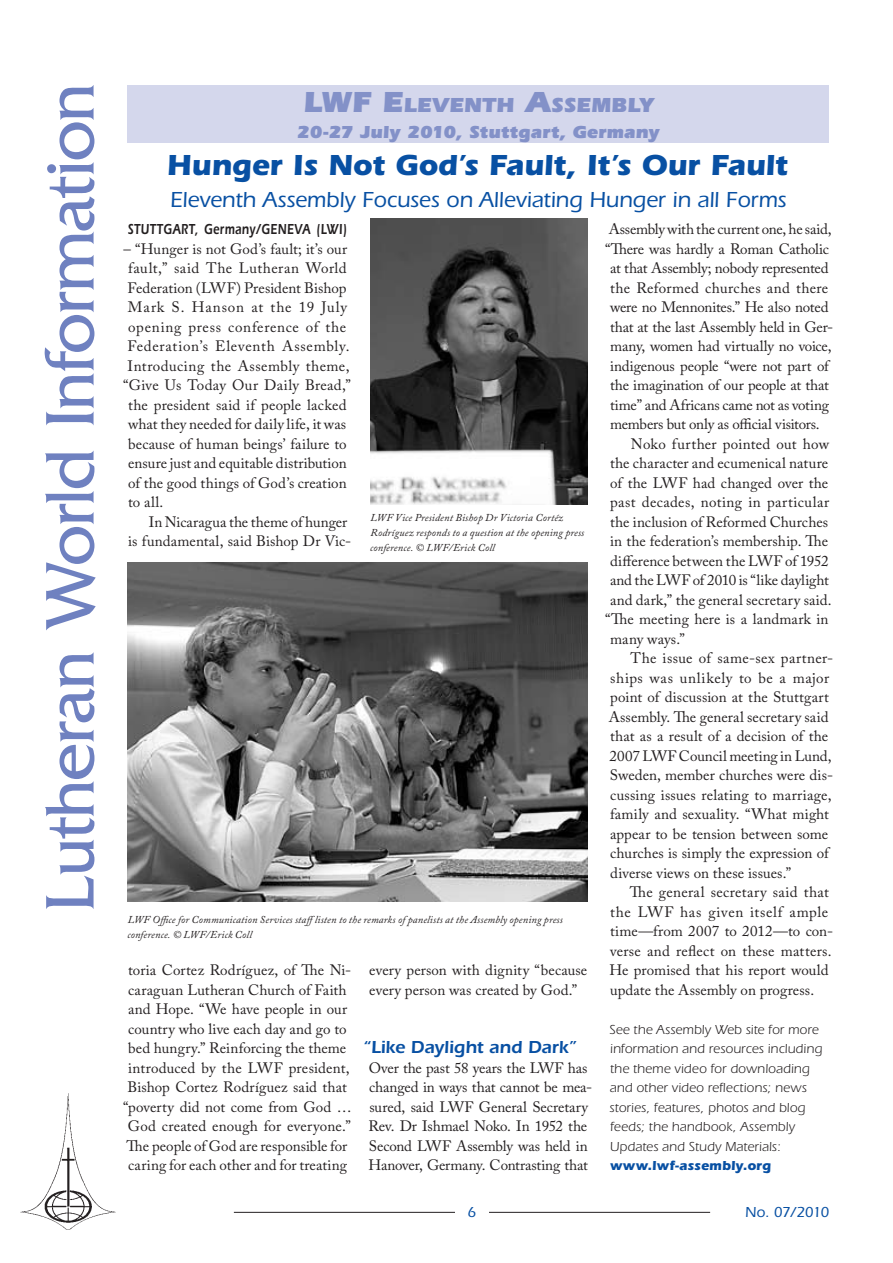
<style>
.page{position:relative;width:893px;height:1263px;background:#fff}
.page>*{position:absolute;margin:0;border:0;box-sizing:border-box;transform-origin:0 0}
.t1{font:72px "Friz Quadrata";letter-spacing:-.02em;color:#6f81c0}
.t2{font:700 30px "Itc Eras";letter-spacing:-.005em;color:#0850a3}
.t3{font:500 22.5px "Itc Eras";letter-spacing:-.005em;color:#0850a3}
.t4{font:900 21px "Itc Eras";letter-spacing:-.005em;color:#8391c8}
.t5{font:900 18px "Itc Eras";letter-spacing:-.005em;color:#8391c8}
.t6{font:600 18px "Itc Eras";letter-spacing:-.005em;color:#0850a3}
.t7{font:15px/19.5px "Adobe Caslon Pro";letter-spacing:.005em;color:#231f20}
.t8{font:15px "Adobe Caslon Pro";letter-spacing:-.015em;color:#231f20}
.t9{font:15px "Adobe Caslon Pro";letter-spacing:-.02em;color:#231f20}
.t10{font:15px "Adobe Caslon Pro";letter-spacing:.03em;color:#231f20}
.t11{font:15px "Adobe Caslon Pro";letter-spacing:.025em;color:#231f20}
.t12{font:15px "Adobe Caslon Pro";letter-spacing:.045em;color:#231f20}
.t13{font:600 15px "Itc Eras";letter-spacing:.04em;color:#231f20;scale:.75 1}
.t14{font:15px "Adobe Caslon Pro";letter-spacing:.05em;color:#231f20}
.t15{font:15px "Adobe Caslon Pro";letter-spacing:.04em;color:#231f20}
.t16{font:15px "Adobe Caslon Pro";letter-spacing:.055em;color:#231f20}
.t17{font:500 15px "Itc Eras";letter-spacing:-.05em;color:#0850a3}
.t18{font:13.5px/19.5px "Itc Eras";letter-spacing:.01em;color:#231f20}
.t19{font:700 13.5px "Itc Eras";letter-spacing:.01em;color:#0850a3}
.t20{font:italic 10.5px/15px "Adobe Caslon Pro";letter-spacing:.015em;color:#231f20}
.s1{font-size:30px}
</style>
<div class="page">
<hr style="left:489px;top:1212px;width:221px;height:1px;background:#231f20">
<hr style="left:234px;top:1212px;width:221px;height:1px;background:#231f20">
<img style="left:20px;top:1093px;width:96px;height:137px">
<div style="left:128px;top:85px;width:701px;height:57px;background:#d4d7ec"></div>
<img style="left:128px;top:563px;width:460px;height:338px">
<img style="left:370px;top:218px;width:217px;height:287px">
<h1 class="t1" style="left:30px;top:912px;width:830px;rotate:-90deg">Lutheran World Information</h1>
<h3 class="t4" style="left:303px;top:93px;width:352px"><span class="s1">LWF E</span>leventh <span class="s1">A</span>ssembly</h3>
<p class="t5" style="left:297px;top:122px;width:364px">20-27 July 2010, Stuttgart, Germany</p>
<h2 class="t2" style="left:167px;top:147px;width:622px">Hunger Is Not God’s Fault, It’s Our Fault</h2>
<h3 class="t3" style="left:170px;top:187px;width:618px">Eleventh Assembly Focuses on Alleviating Hunger in all Forms</h3>
<p class="t13" style="left:128px;top:220px;width:294px">STUTTGART, Germany/GENEVA (LWI)</p>
<p class="t7" style="left:124px;top:239px;width:225px">– “Hunger is not God’s fault; it’s our</p>
<p class="t10" style="left:128px;top:259px;width:220px">fault,” said The Lutheran World</p>
<p class="t7" style="left:128px;top:278px;width:220px">Federation (LWF) President Bishop</p>
<p class="t16" style="left:128px;top:298px;width:221px">Mark S. Hanson at the 19 July</p>
<p class="t12" style="left:128px;top:318px;width:220px">opening press conference of the</p>
<p class="t14" style="left:128px;top:337px;width:223px">Federation’s Eleventh Assembly.</p>
<p class="t10" style="left:128px;top:357px;width:224px">Introducing the Assembly theme,</p>
<p class="t7" style="left:123px;top:375px;width:229px">“Give Us Today Our Daily Bread,”</p>
<p class="t7" style="left:128px;top:395px;width:220px">the president said if people lacked</p>
<p class="t7" style="left:128px;top:414px;width:220px">what they needed for daily life, it was</p>
<p class="t7" style="left:128px;top:434px;width:220px">because of human beings’ failure to</p>
<p class="t7" style="left:128px;top:453px;width:220px">ensure just and equitable distribution</p>
<p class="t7" style="left:128px;top:473px;width:220px">of the good things of God’s creation</p>
<p class="t7" style="left:128px;top:492px;width:37px">to all.</p>
<p class="t7" style="left:149px;top:512px;width:200px">In Nicaragua the theme of hunger</p>
<p class="t7" style="left:128px;top:531px;width:224px">is fundamental, said Bishop Dr Vic-</p>
<p class="t9" style="left:609px;top:220px;width:224px">Assembly with the current one, he said,</p>
<p class="t8" style="left:605px;top:240px;width:225px">“There was hardly a Roman Catholic</p>
<p class="t8" style="left:610px;top:259px;width:220px">at that Assembly; nobody represented</p>
<p class="t7" style="left:610px;top:278px;width:220px">the Reformed churches and there</p>
<p class="t9" style="left:610px;top:298px;width:220px">were no Mennonites.” He also noted</p>
<p class="t8" style="left:610px;top:318px;width:224px">that at the last Assembly held in Ger-</p>
<p class="t8" style="left:610px;top:337px;width:223px">many, women had virtually no voice,</p>
<p class="t7" style="left:610px;top:356px;width:220px">indigenous people “were not part of</p>
<p class="t8" style="left:610px;top:376px;width:220px">the imagination of our people at that</p>
<p class="t7" style="left:610px;top:395px;width:220px">time” and Africans came not as voting</p>
<p class="t9" style="left:610px;top:415px;width:211px">members but only as official visitors.</p>
<p class="t7" style="left:631px;top:434px;width:200px">Noko further pointed out how</p>
<p class="t7" style="left:610px;top:453px;width:220px">the character and ecumenical nature</p>
<p class="t7" style="left:610px;top:473px;width:220px">of the LWF had changed over the</p>
<p class="t10" style="left:610px;top:493px;width:220px">past decades, noting in particular</p>
<p class="t7" style="left:610px;top:512px;width:220px">the inclusion of Reformed Churches</p>
<p class="t7" style="left:610px;top:531px;width:220px">in the federation’s membership. The</p>
<p class="t7" style="left:610px;top:551px;width:220px">difference between the LWF of 1952</p>
<p class="t7" style="left:610px;top:570px;width:220px">and the LWF of 2010 is “like daylight</p>
<p class="t7" style="left:610px;top:590px;width:223px">and dark,” the general secretary said.</p>
<p class="t7" style="left:605px;top:609px;width:225px">“The meeting here is a landmark in</p>
<p class="t7" style="left:610px;top:629px;width:76px">many ways.”</p>
<p class="t11" style="left:630px;top:649px;width:204px">The issue of same-sex partner-</p>
<p class="t15" style="left:610px;top:669px;width:220px">ships was unlikely to be a major</p>
<p class="t7" style="left:610px;top:687px;width:220px">point of discussion at the Stuttgart</p>
<p class="t7" style="left:609px;top:707px;width:221px">Assembly. The general secretary said</p>
<p class="t7" style="left:610px;top:726px;width:220px">that as a result of a decision of the</p>
<p class="t7" style="left:610px;top:746px;width:224px">2007 LWF Council meeting in Lund,</p>
<p class="t7" style="left:610px;top:765px;width:225px">Sweden, member churches were dis-</p>
<p class="t7" style="left:610px;top:785px;width:223px">cussing issues relating to marriage,</p>
<p class="t7" style="left:610px;top:804px;width:220px">family and sexuality. “What might</p>
<p class="t7" style="left:610px;top:824px;width:220px">appear to be tension between some</p>
<p class="t7" style="left:610px;top:843px;width:220px">churches is simply the expression of</p>
<p class="t7" style="left:610px;top:863px;width:183px">diverse views on these issues.”</p>
<p class="t11" style="left:630px;top:883px;width:201px">The general secretary said that</p>
<p class="t12" style="left:610px;top:903px;width:220px">the LWF has given itself ample</p>
<p class="t7" style="left:610px;top:921px;width:224px">time—from 2007 to 2012—to con-</p>
<p class="t7" style="left:610px;top:941px;width:223px">verse and reflect on these matters.</p>
<p class="t7" style="left:609px;top:960px;width:220px">He promised that his report would</p>
<p class="t7" style="left:610px;top:980px;width:205px">update the Assembly on progress.</p>
<p class="t18" style="left:609px;top:1019px;width:215px">See the Assembly Web site for more information and resources including the theme video for downloading and other video reflections; news stories, features, photos and blog feeds; the handbook, Assembly Updates and Study Materials:</p>
<p class="t19" style="left:610px;top:1158px;width:163px">www.lwf-assembly.org</p>
<p class="t20" style="left:370px;top:510px;width:216px">LWF Vice President Bishop Dr Victoria Cortéz<br>Rodríguez responds to a question at the opening press conference. © LWF/Erick Coll</p>
<p class="t20" style="left:127px;top:912px;width:437px">LWF Office for Communication Services stafflisten to the remarks of panelists at the Assembly opening press conference. © LWF/Erick Coll</p>
<p class="t7" style="left:123px;top:960px;width:230px;text-align:center">toria Cortez Rodríguez, of The Ni&shy;caraguan Lutheran Church of Faith and Hope. “We have people in our country who live each day and go to bed hungry.” Reinforcing the theme introduced by the LWF president, Bishop Cortez Rodríguez said that “poverty did not come from God … God created enough for everyone.” The people of God are responsible for caring for each other and for treating</p>
<p class="t7" style="left:369px;top:960px;width:220px">every person with dignity “because every person was created by God.”</p>
<p class="t6" style="left:364px;top:1037px;width:214px">“Like Daylight and Dark”</p>
<p class="t7" style="left:369px;top:1058px;width:225px">Over the past 58 years the LWF has changed in ways that cannot be mea&shy;sured, said LWF General Secretary Rev. Dr Ishmael Noko. In 1952 the Second LWF Assembly was held in Hanover, Germany. Contrasting that</p>
<p class="t17" style="left:745px;top:1203px;width:86px">No. 07/2010</p>
</div>
